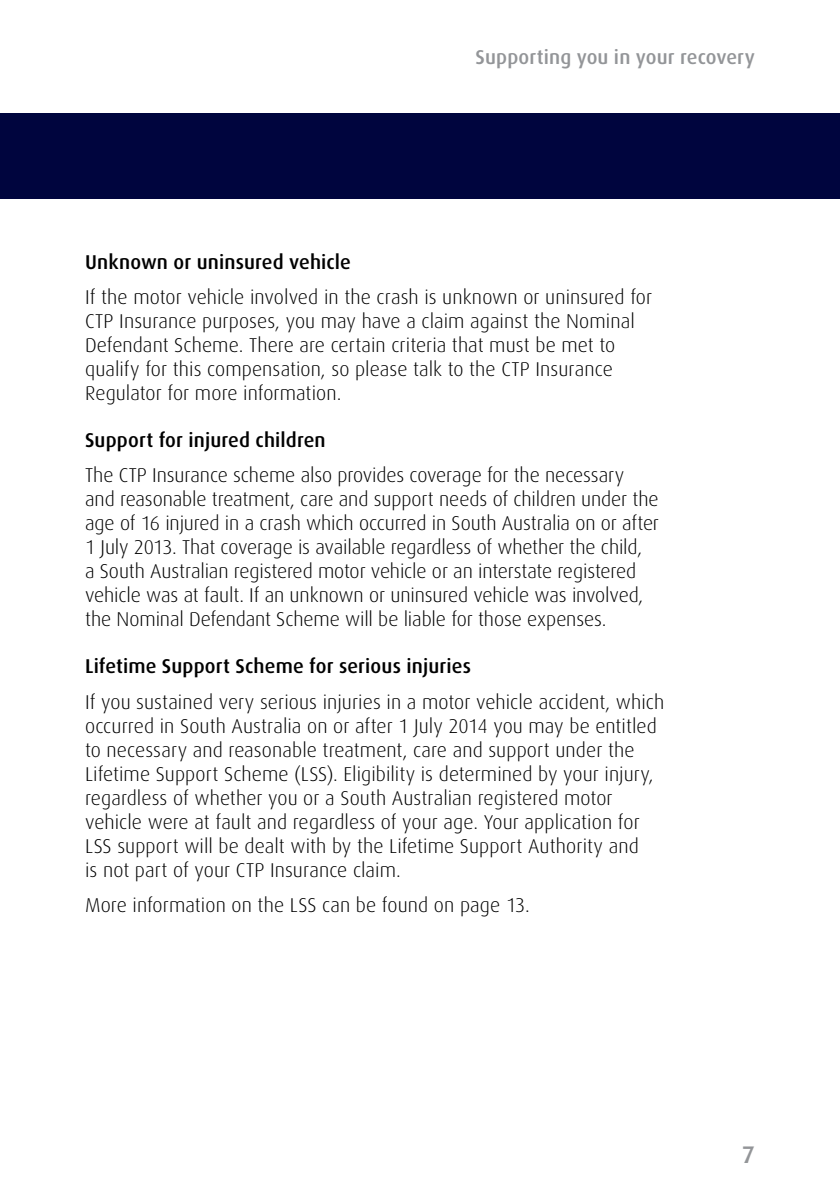
<style>
.page{position:relative;width:840px;height:1191px;background:#fff}
.page>*{position:absolute;margin:0;border:0;box-sizing:border-box;transform-origin:0 0}
.t1{font:500 24px "Dax";color:#939598}
.t2{font:300 20px/24px "Dax";color:#000}
.t3{font:500 20px "Dax";letter-spacing:.005em;color:#000}
.t4{font:500 20px "Dax";letter-spacing:.005em;color:#939598}
</style>
<div class="page">
<div style="left:0;top:113px;width:839px;height:85px;background:#00053e"></div>
<p class="t4" style="left:475px;top:45px;width:280px">Supporting you in your recovery</p>
<p class="t3" style="left:85px;top:251px;width:267px">Unknown or uninsured vehicle</p>
<p class="t2" style="left:85px;top:286px;width:568px">If the motor vehicle involved in the crash is unknown or uninsured for CTP Insurance purposes, you may have a claim against the Nominal Defendant Scheme. There are certain criteria that must be met to qualify for this compensation, so please talk to the CTP Insurance Regulator for more information.</p>
<p class="t3" style="left:85px;top:429px;width:242px">Support for injured children</p>
<p class="t2" style="left:85px;top:464px;width:575px">The CTP Insurance scheme also provides coverage for the necessary<br>and reasonable treatment, care and support needs of children under the age of 16 injured in a crash which occurred in South Australia on or after 1 July 2013. That coverage is available regardless of whether the child,<br>a South Australian registered motor vehicle or an interstate registered vehicle was at fault. If an unknown or uninsured vehicle was involved, the Nominal Defendant Scheme will be liable for those expenses.</p>
<p class="t3" style="left:85px;top:655px;width:387px">Lifetime Support Scheme for serious injuries</p>
<p class="t2" style="left:85px;top:690px;width:580px">If you sustained very serious injuries in a motor vehicle accident, which occurred in South Australia on or after 1 July 2014 you may be entitled to necessary and reasonable treatment, care and support under the Lifetime Support Scheme (LSS). Eligibility is determined by your injury, regardless of whether you or a South Australian registered motor vehicle were at fault and regardless of your age. Your application for LSS support will be dealt with by the Lifetime Support Authority and<br>is not part of your CTP Insurance claim.</p>
<p class="t2" style="left:85px;top:893px;width:446px">More information on the LSS can be found on page 13.</p>
<p class="t1" style="left:741px;top:1140px;width:15px">7</p>
</div>
